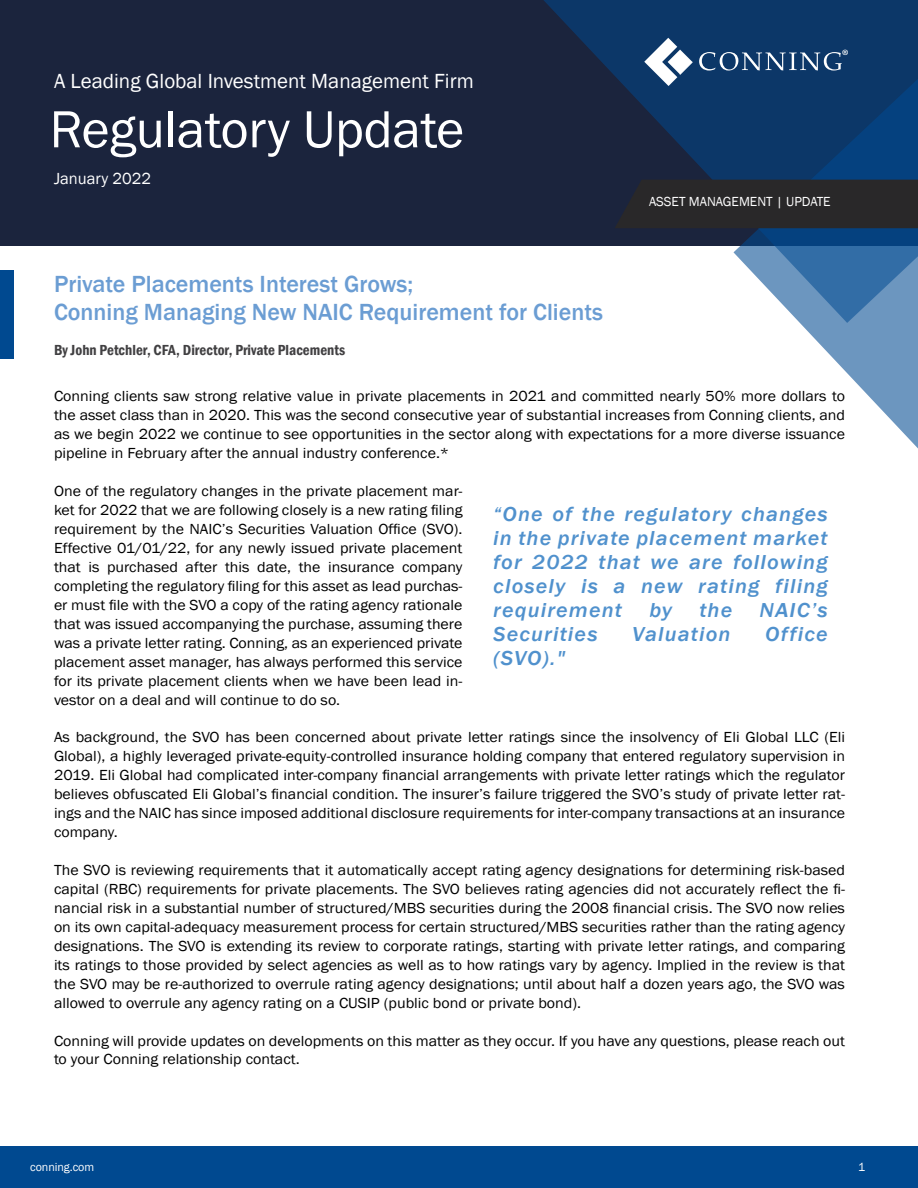
<style>
.page{position:relative;width:918px;height:1188px;background:#fff}
.page>*{position:absolute;margin:0;border:0;box-sizing:border-box;transform-origin:0 0}
.t1{font:54px "Franklin Gothic";letter-spacing:-.005em;color:#fff}
.t2{font:500 24px/28.8px "Franklin Gothic";color:#6b9dd3}
.t3{font:21px "Franklin Gothic";color:#fff}
.t4{font:italic 500 20.85px/24px "Franklin Gothic";letter-spacing:.05em;color:#5091cd;text-align:justify;scale:1.07 1}
.t5{font:16.65px "Myriad Pro";color:#fff}
.t6{font:16.5px "Franklin Gothic";color:#fff}
.t7{font:15px/18.9px "Franklin Gothic";color:#000;text-align:justify;scale:1.06 1}
.t8{font:600 condensed 15px "Franklin Gothic";color:#414042}
.t9{font:13.5px "Franklin Gothic";color:#fff}
.t10{font:12px "Franklin Gothic";letter-spacing:-.005em;color:#fff}
</style>
<div class="page">
<div style="left:0;top:0;width:918px;height:246px;background:#1b243d"></div>
<svg style="left:544px;top:0;width:189px;height:180px;fill:#0c3768"></svg>
<svg style="left:733px;top:0;width:185px;height:449px"></svg>
<div style="left:0;top:1147px;width:918px;height:41px;background:#004990"></div>
<svg style="left:699px;top:52px;width:143px;height:19px;background:#42648a"></svg>
<svg style="left:644px;top:38px;width:48px;height:48px;background:#778faa"></svg>
<div style="left:615px;top:180px;width:303px;height:48px;background:#292829"></div>
<div style="left:0;top:270px;width:14px;height:89px;background:#004990"></div>
<h3 class="t3" style="left:54px;top:68px;width:421px">A Leading Global Investment Management Firm</h3>
<h1 class="t1" style="left:50px;top:96px;width:416px">Regulatory Update</h1>
<p class="t6" style="left:54px;top:168px;width:99px">January 2022</p>
<h2 class="t2" style="left:54px;top:270px;width:550px">Private Placements Interest Grows;<br>Conning Managing New NAIC Requirement for Clients</h2>
<p class="t8" style="left:54px;top:340px;width:293px">By John Petchler, CFA, Director, Private Placements</p>
<p class="t5" style="left:842px;top:45px;width:8px">®</p>
<p class="t9" style="left:649px;top:193px;width:183px">ASSET MANAGEMENT | UPDATE</p>
<p class="t7" style="left:54px;top:387px;width:748px">Conning clients saw strong relative value in private placements in 2021 and committed nearly 50% more dollars to the asset class than in 2020. This was the second consecutive year of substantial increases from Conning clients, and as we begin 2022 we continue to see opportunities in the sector along with expectations for a more diverse issuance pipeline in February after the annual industry conference.*</p>
<p class="t7" style="left:54px;top:482px;width:387px">One of the regulatory changes in the private placement mar&shy;ket for 2022 that we are following closely is a new rating filing requirement by the NAIC’s Securities Valuation Office (SVO).<br>Effective 01/01/22, for any newly issued private placement that is purchased after this date, the insurance company completing the regulatory filing for this asset as lead purchas&shy;er must file with the SVO a copy of the rating agency rationale that was issued accompanying the purchase, assuming there was a private letter rating. Conning, as an experienced private placement asset manager, has always performed this service for its private placement clients when we have been lead in&shy;vestor on a deal and will continue to do so.</p>
<p class="t7" style="left:54px;top:728px;width:748px">As background, the SVO has been concerned about private letter ratings since the insolvency of Eli Global LLC (Eli Global), a highly leveraged private-equity-controlled insurance holding company that entered regulatory supervision in 2019. Eli Global had complicated inter-company financial arrangements with private letter ratings which the regulator believes obfuscated Eli Global’s financial condition. The insurer’s failure triggered the SVO’s study of private letter rat&shy;ings and the NAIC has since imposed additional disclosure requirements for inter-company transactions at an insurance company.</p>
<p class="t7" style="left:54px;top:861px;width:748px">The SVO is reviewing requirements that it automatically accept rating agency designations for determining risk-based capital (RBC) requirements for private placements. The SVO believes rating agencies did not accurately reflect the fi&shy;nancial risk in a substantial number of structured/MBS securities during the 2008 financial crisis. The SVO now relies on its own capital-adequacy measurement process for certain structured/MBS securities rather than the rating agency designations. The SVO is extending its review to corporate ratings, starting with private letter ratings, and comparing its ratings to those provided by select agencies as well as to how ratings vary by agency. Implied in the review is that the SVO may be re-authorized to overrule rating agency designations; until about half a dozen years ago, the SVO was allowed to overrule any agency rating on a CUSIP (public bond or private bond).</p>
<p class="t7" style="left:54px;top:1031px;width:748px">Conning will provide updates on developments on this matter as they occur. If you have any questions, please reach out to your Conning relationship contact.</p>
<h3 class="t4" style="left:493px;top:502px;width:314px">“One of the regulatory changes in the private placement market for 2022 that we are following closely is a new rating filing requirement</h3>
<h3 class="t4" style="left:649px;top:598px;width:23px">by</h3>
<h3 class="t4" style="left:699px;top:598px;width:32px">the</h3>
<h3 class="t4" style="left:760px;top:598px;width:65px">NAIC’s</h3>
<h3 class="t4" style="left:493px;top:622px;width:99px">Securities</h3>
<h3 class="t4" style="left:632px;top:622px;width:93px">Valuation</h3>
<h3 class="t4" style="left:765px;top:622px;width:60px">Office</h3>
<h3 class="t4" style="left:493px;top:646px;width:69px">(SVO)."</h3>
<p class="t10" style="left:30px;top:1159px;width:65px">conning.com</p>
<p class="t10" style="left:858px;top:1159px;width:9px">1</p>
</div>
